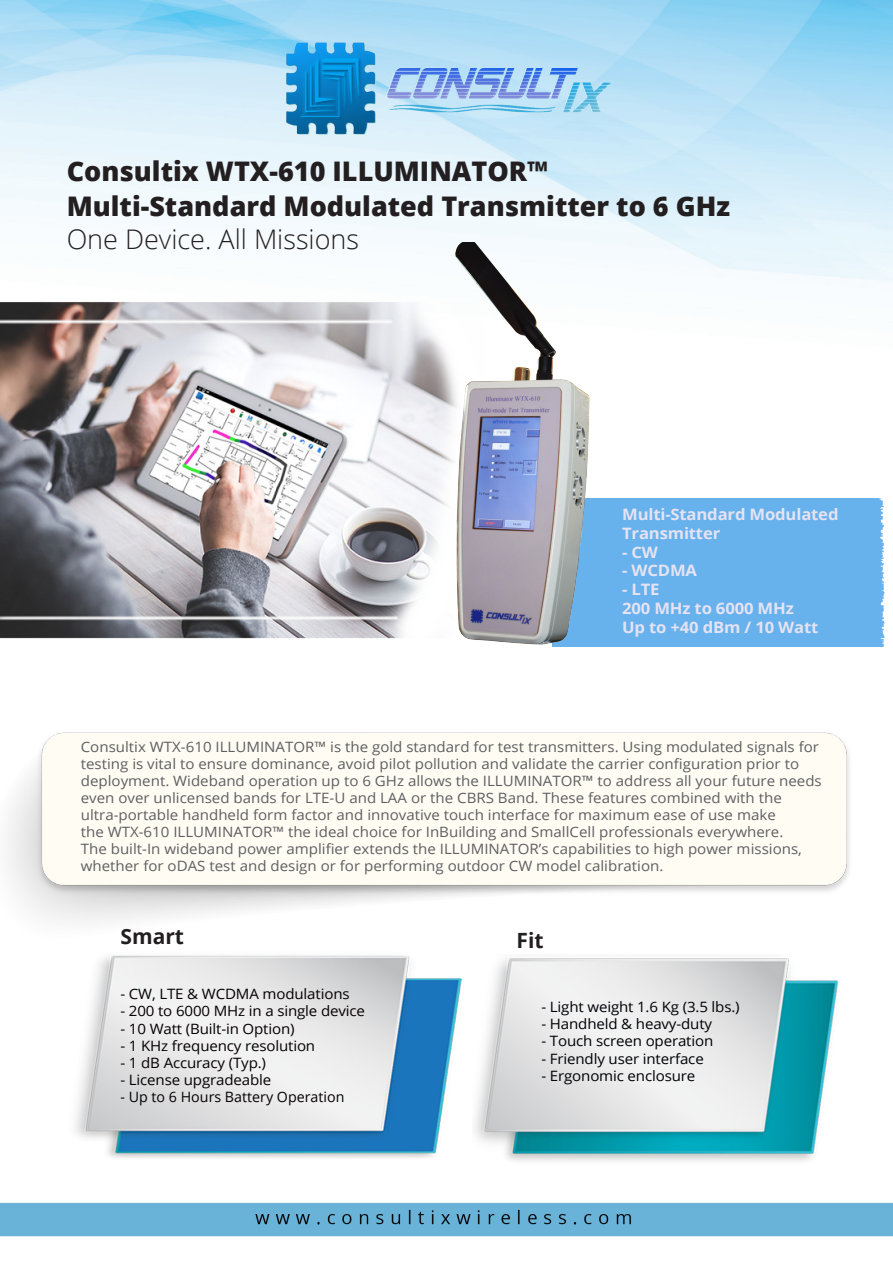
<style>
.page{position:relative;width:893px;height:1263px;background:#fff}
.page>*{position:absolute;margin:0;border:0;box-sizing:border-box;transform-origin:0 0}
.t1{font:800 27px "Open Sans";color:#231f20}
.t2{font:300 27px "Open Sans";color:#231f20}
.t3{font:700 21px "Open Sans";color:#231f20}
.t4{font:700 15.75px/18.9px "Open Sans";letter-spacing:-.01em;color:#e5e3f3;scale:1.06 1}
.t5{font:14.25px "Open Sans";color:#5f5f62;scale:1.06 1}
.t6{font:14.25px "Open Sans";letter-spacing:-.01em;color:#050103;scale:1.06 1}
.t7{font:14.25px "Open Sans";letter-spacing:-.01em;color:#000106;scale:1.06 1}
.t8{font:14.25px "Open Sans";letter-spacing:-.01em;color:#050103}
</style>
<div class="page">
<img style="left:0;top:0;width:893px;height:282px">
<img style="left:275px;top:35px;width:343px;height:104px">
<div style="left:590px;top:498px;width:295px;height:148px;background:#67b1ed"></div>
<img style="left:0;top:302px;width:446px;height:337px">
<img style="left:39px;top:922px;width:423px;height:236px">
<img style="left:475px;top:955px;width:364px;height:206px">
<img style="left:0;top:1202px;width:893px;height:35px">
<img style="left:446px;top:242px;width:144px;height:405px">
<p class="t1" style="left:67px;top:151px;width:483px">Consultix WTX-610 ILLUMINATORTM</p>
<p class="t1" style="left:67px;top:186px;width:665px">Multi-Standard Modulated Transmitter to 6 GHz</p>
<p class="t2" style="left:67px;top:221px;width:294px">One Device. All Missions</p>
<p class="t4" style="left:622px;top:504px;width:206px">Multi-Standard Modulated<br>Transmitter</p>
<p class="t4" style="left:622px;top:542px;width:35px">-CW</p>
<p class="t4" style="left:622px;top:561px;width:72px">- WCDMA</p>
<p class="t4" style="left:622px;top:580px;width:37px">- LTE</p>
<p class="t4" style="left:622px;top:599px;width:163px">200 MHz to 6000 MHz</p>
<p class="t4" style="left:622px;top:618px;width:187px">Up to +40 dBm / 10 Watt</p>
<p class="t5" style="left:81px;top:737px;width:698px">Consultix WTX-610 ILLUMINATOR™ is the gold standard for test transmitters. Using modulated signals for</p>
<p class="t5" style="left:81px;top:754px;width:679px">testing is vital to ensure dominance, avoid pilot pollution and validate the carrier configuration prior to</p>
<p class="t5" style="left:81px;top:771px;width:700px">deployment. Wideband operation up to 6 GHz allows the ILLUMINATOR™ to address all your future needs</p>
<p class="t5" style="left:81px;top:788px;width:663px">even over unlicensed bands for LTE U- and LAA or the CBRS Band. These features combined with the</p>
<p class="t5" style="left:81px;top:805px;width:657px">ultra-portable handheld form factor and innovative touch interface for maximum ease of use make</p>
<p class="t5" style="left:81px;top:822px;width:664px">the WTX-610 ILLUMINATOR™ the ideal choice for InBuilding and SmallCell professionals everywhere.</p>
<p class="t5" style="left:81px;top:839px;width:682px">The built-In wideband power amplifier extends the ILLUMINATOR s’ capabilities to high power missions,</p>
<p class="t5" style="left:81px;top:856px;width:551px">whether for oDAS test and design or for performing outdoor CW model calibration.</p>
<p class="t3" style="left:120px;top:922px;width:65px">Smart</p>
<p class="t6" style="left:120px;top:984px;width:218px">- CW, LTE &amp; WCDMA modulations</p>
<p class="t6" style="left:120px;top:1001px;width:232px">- 200 to 6000 MHz in a single device</p>
<p class="t6" style="left:120px;top:1019px;width:166px">- 10 Watt (Built i n- Option(</p>
<p class="t6" style="left:120px;top:1036px;width:185px">1- KHz frequency resolution</p>
<p class="t6" style="left:120px;top:1053px;width:139px">1- dB Accuracy (Typ (.</p>
<p class="t6" style="left:120px;top:1070px;width:144px">- License upgradeable</p>
<p class="t8" style="left:120px;top:1087px;width:225px">- Up to 6 Hours Battery Operation</p>
<p class="t3" style="left:517px;top:925px;width:29px">Fit</p>
<p class="t7" style="left:541px;top:997px;width:189px">- Light weight 1.6 Kg (3.5 lbs (.</p>
<p class="t7" style="left:541px;top:1014px;width:162px">- Handheld &amp; heavy-duty</p>
<p class="t7" style="left:541px;top:1031px;width:164px">- Touch screen operation</p>
<p class="t7" style="left:541px;top:1048px;width:155px">- Friendly user interface</p>
<p class="t7" style="left:541px;top:1066px;width:147px">- Ergonomic enclosure</p>
</div>
